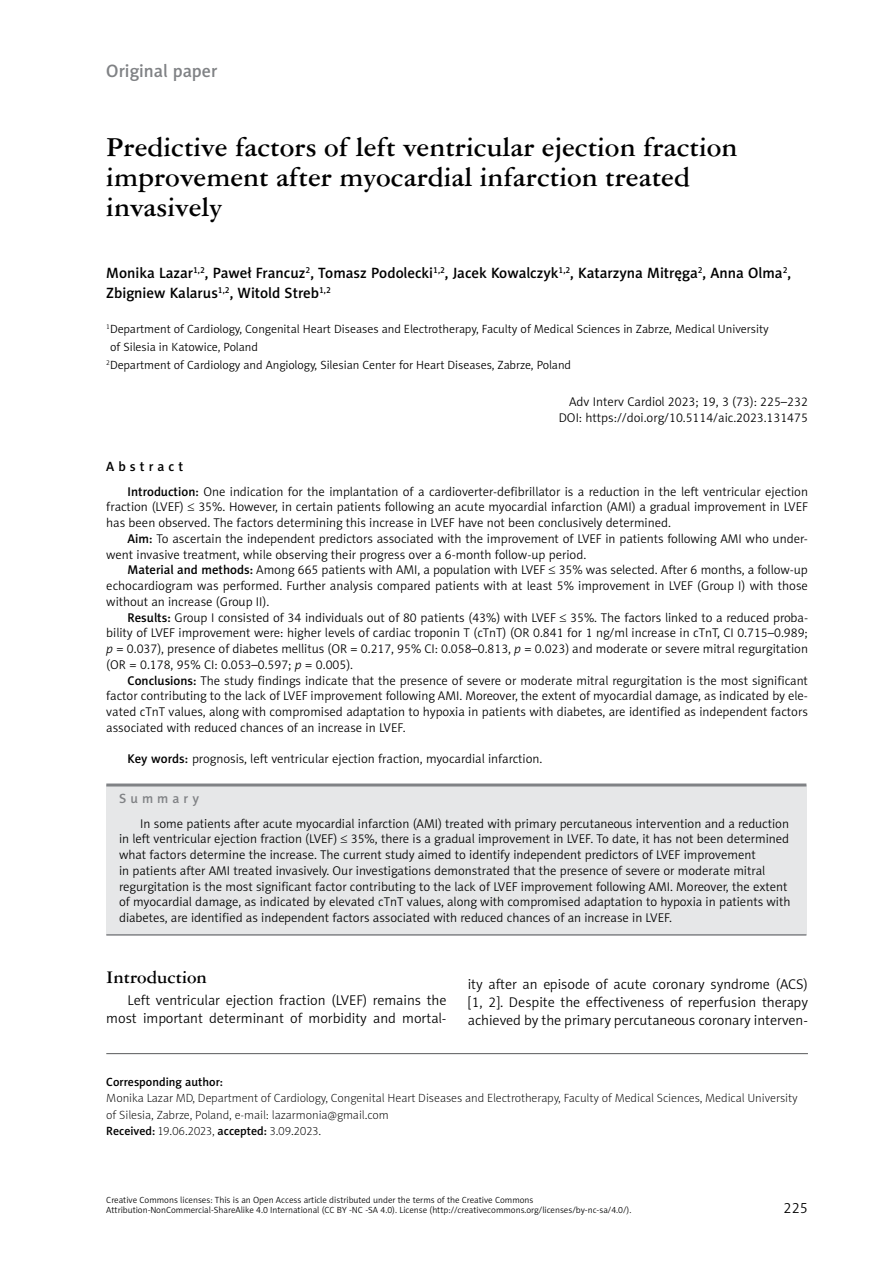
<style>
.page{position:relative;width:893px;height:1263px;background:#fff}
.page>*{position:absolute;margin:0;border:0;box-sizing:border-box;transform-origin:0 0}
.t1{font:700 25.5px/30px "Ameri Garmnd PL";color:#000}
.t2{font:18px "Naomi Sans EFN Medium";color:#808285}
.t3{font:700 16.5px "Ameri Garmnd PL";color:#000}
.t4{font:15px/19.5px "Naomi Sans EFN Medium";color:#000}
.t5{font:15px "Naomi Sans EFN Light";color:#000}
.t6{font:14.25px/18px "Naomi Sans EFN Light";color:#000;text-align:right}
.t7{font:13.5px "Naomi Sans EFN Medium";letter-spacing:.3em;color:#000}
.t8{font:13.5px "Naomi Sans EFN Medium";letter-spacing:.3em;color:#808285}
.t9{font:12.75px/15.8px "Naomi Sans EFN Light";color:#000;text-align:justify}
.t10{font:12px "Naomi Sans EFN Light";color:#000}
.t11{font:12px/16.5px "Naomi Sans EFN Thin";color:#000}
.t12{font:12px "Naomi Sans EFN Medium";color:#000}
.t13{font:9px/10.5px "Naomi Sans EFN Light";color:#000}
.s1{font-family:"Naomi Sans EFN Medium"}
.s2{font-style:italic}
</style>
<div class="page">
<hr style="left:106px;top:1053px;width:702px;height:1px;background:#58595b">
<div style="left:106px;top:785px;width:700px;height:150px;background:#e6e7e8"></div>
<hr style="left:106px;top:783px;width:700px;height:3px;background:#808285">
<hr style="left:106px;top:934px;width:700px;height:2px;background:#808285">
<h2 class="t2" style="left:106px;top:60px;width:113px">Original paper</h2>
<h1 class="t1" style="left:106px;top:131px;width:633px">Predictive factors of left ventricular ejection fraction improvement after myocardial infarction treated invasively</h1>
<p class="t4" style="left:106px;top:263px;width:686px">Monika Lazar<sup>1,2</sup>, Paweł Francuz<sup>2</sup>, Tomasz Podolecki<sup>1,2</sup>, Jacek Kowalczyk<sup>1,2</sup>, Katarzyna Mitręga<sup>2</sup>, Anna Olma<sup>2</sup>,<br>Zbigniew Kalarus<sup>1,2</sup>, Witold Streb<sup>1,2</sup></p>
<p class="t10" style="left:106px;top:322px;width:664px"><sup>1</sup>Department of Cardiology, Congenital Heart Diseases and Electrotherapy, Faculty of Medical Sciences in Zabrze, Medical University</p>
<p class="t10" style="left:110px;top:340px;width:149px">of Silesia in Katowice, Poland</p>
<p class="t10" style="left:106px;top:358px;width:466px"><sup>2</sup>Department of Cardiology and Angiology, Silesian Center for Heart Diseases, Zabrze, Poland</p>
<p class="t9" style="left:559px;top:394px;width:251px;text-align:right">Adv Interv Cardiol 2023; 19, 3 (73): 225–232<br>DOI: https://doi.org/10.5114/aic.2023.131475</p>
<p class="t7" style="left:106px;top:459px;width:78px">Abstract</p>
<p class="t9" style="left:106px;top:483px;width:703px;text-indent:21px"><span class="s1">Introduction:</span> One indication for the implantation of a cardioverter-defibrillator is a reduction in the left ventricular ejection fraction (LVEF) ≤ 35%. However, in certain patients following an acute myocardial infarction (AMI) a gradual improvement in LVEF has been observed. The factors determining this increase in LVEF have not been conclusively determined.</p>
<p class="t9" style="left:106px;top:531px;width:703px;text-indent:21px"><span class="s1">Aim:</span> To ascertain the independent predictors associated with the improvement of LVEF in patients following AMI who under&shy;went invasive treatment, while observing their progress over a 6-month follow-up period.</p>
<p class="t9" style="left:106px;top:562px;width:703px;text-indent:21px"><span class="s1">Material and methods:</span> Among 665 patients with AMI, a population with LVEF ≤ 35% was selected. After 6 months, a follow-up echocardiogram was performed. Further analysis compared patients with at least 5% improvement in LVEF (Group I) with those without an increase (Group II).</p>
<p class="t9" style="left:106px;top:609px;width:703px;text-indent:21px"><span class="s1">Results:</span> Group I consisted of 34 individuals out of 80 patients (43%) with LVEF ≤ 35%. The factors linked to a reduced proba&shy;bility of LVEF improvement were: higher levels of cardiac troponin T (cTnT) (OR 0.841 for 1 ng/ml increase in cTnT, CI 0.715–0.989; <span class="s2">p</span> = 0.037), presence of diabetes mellitus (OR = 0.217, 95% CI: 0.058–0.813, <span class="s2">p</span> = 0.023) and moderate or severe mitral regurgitation (OR = 0.178, 95% CI: 0.053–0.597; <span class="s2">p</span> = 0.005).</p>
<p class="t9" style="left:106px;top:672px;width:703px;text-indent:21px"><span class="s1">Conclusions:</span> The study findings indicate that the presence of severe or moderate mitral regurgitation is the most significant factor contributing to the lack of LVEF improvement following AMI. Moreover, the extent of myocardial damage, as indicated by ele&shy;vated cTnT values, along with compromised adaptation to hypoxia in patients with diabetes, are identified as independent factors associated with reduced chances of an increase in LVEF.</p>
<p class="t9" style="left:128px;top:750px;width:416px"><span class="s1">Key words:</span> prognosis, left ventricular ejection fraction, myocardial infarction.</p>
<p class="t8" style="left:119px;top:791px;width:82px">Summary</p>
<p class="t9" style="left:119px;top:815px;width:673px;text-align:left;text-indent:21px">In some patients after acute myocardial infarction (AMI) treated with primary percutaneous intervention and a reduction in left ventricular ejection fraction (LVEF) ≤ 35%, there is a gradual improvement in LVEF. To date, it has not been determined what factors determine the increase. The current study aimed to identify independent predictors of LVEF improvement<br>in patients after AMI treated invasively. Our investigations demonstrated that the presence of severe or moderate mitral regurgitation is the most significant factor contributing to the lack of LVEF improvement following AMI. Moreover, the extent of myocardial damage, as indicated by elevated cTnT values, along with compromised adaptation to hypoxia in patients with diabetes, are identified as independent factors associated with reduced chances of an increase in LVEF.</p>
<p class="t3" style="left:106px;top:965px;width:102px">Introduction</p>
<p class="t6" style="left:106px;top:991px;width:342px">Left ventricular ejection fraction (LVEF) remains the most important determinant of morbidity and mortal-</p>
<p class="t6" style="left:468px;top:975px;width:342px;text-align:justify">ity after an episode of acute coronary syndrome (ACS) [1, 2]. Despite the effectiveness of reperfusion therapy achieved by the primary percutaneous coronary interven-</p>
<p class="t12" style="left:106px;top:1075px;width:118px">Corresponding author:</p>
<p class="t11" style="left:106px;top:1090px;width:693px">Monika Lazar MD, Department of Cardiology, Congenital Heart Diseases and Electrotherapy, Faculty of Medical Sciences, Medical University of Silesia, Zabrze, Poland, e-mail: lazarmonia@gmail.com<br><span class="s1">Received:</span> 19.06.2023, <span class="s1">accepted:</span> 3.09.2023.</p>
<p class="t13" style="left:106px;top:1194px;width:527px">Creative Commons licenses: This is an Open Access article distributed under the terms of the Creative Commons<br>Attribution-NonCommercial-ShareAlike 4.0 International (CC BY -NC -SA 4.0). License (http://creativecommons.org/licenses/by-nc-sa/4.0/).</p>
<p class="t5" style="left:784px;top:1199px;width:26px">225</p>
</div>
